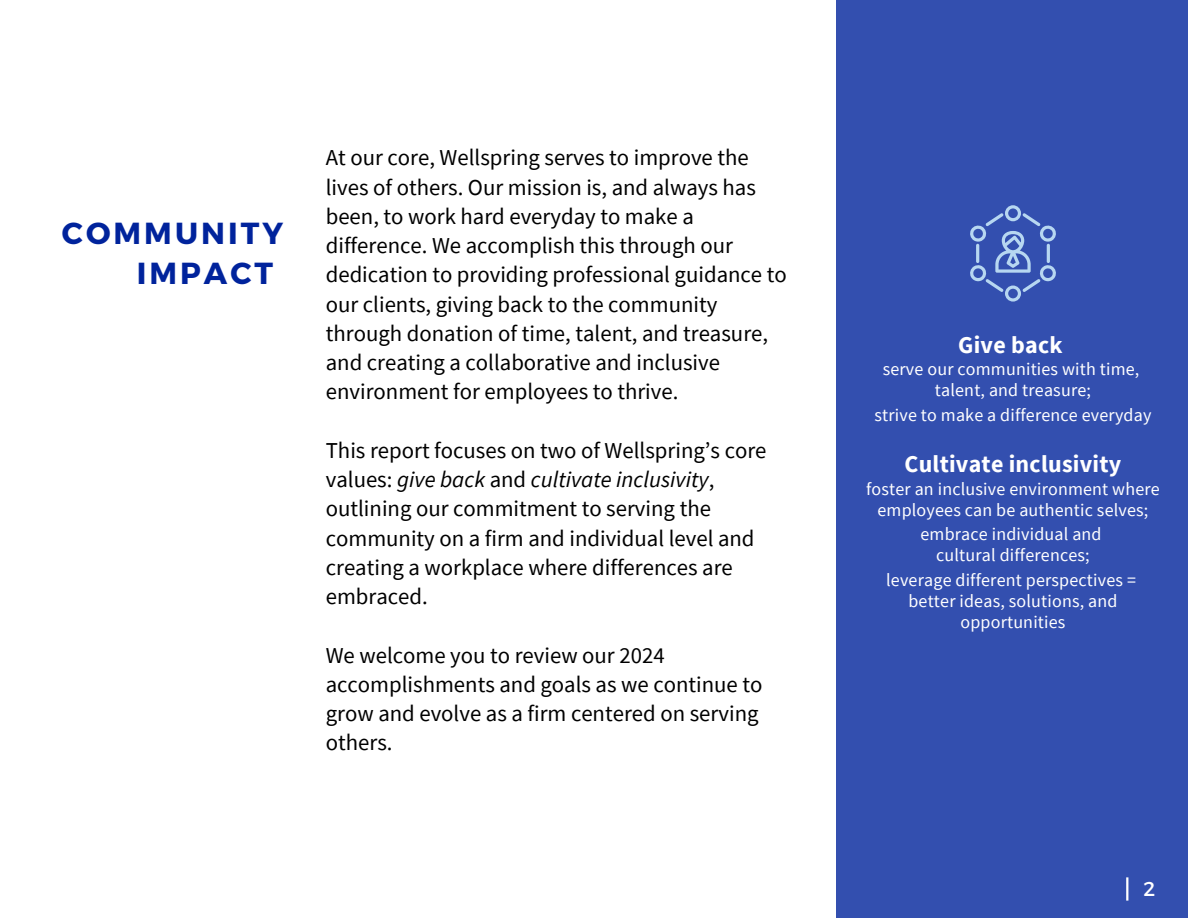
<style>
.page{position:relative;width:1188px;height:918px;background:#fff}
.page>*{position:absolute;margin:0;border:0;box-sizing:border-box;transform-origin:0 0}
.t1{font:700 30.45px/39.3px "Montserrat";letter-spacing:.1em;color:#00239c}
.t2{font:700 24px "Source Sans Pro";letter-spacing:.01em;color:#fff}
.t3{font:22.8px/29.2px "Source Sans Pro";color:#000}
.t4{font:20.1px "Montserrat";color:#fff}
.t5{font:18px/21px "Source Sans Pro";letter-spacing:.01em;color:#fff;text-align:center}
.s1{font-style:italic}
</style>
<div class="page">
<div style="left:837px;top:0;width:351px;height:918px;background:#334faf"></div>
<svg style="left:970px;top:205px;width:86px;height:97px"></svg>
<hr style="left:1126px;top:877px;width:2px;height:24px;background:#fff">
<h1 class="t1" style="left:137px;top:212px;width:148px;text-indent:-75px">COMMUNITY<br>IMPACT</h1>
<p class="t3" style="left:326px;top:143px;width:463px">At our core, Wellspring serves to improve the lives of others. Our mission is, and always has been, to work hard everyday to make a difference. We accomplish this through our dedication to providing professional guidance to our clients, giving back to the community through donation of time, talent, and treasure, and creating a collaborative and inclusive environment for employees to thrive.</p>
<p class="t3" style="left:326px;top:435px;width:442px">This report focuses on two of Wellspring’s core values: <span class="s1">give back</span> and <span class="s1">cultivate inclusivity</span>, outlining our commitment to serving the community on a firm and individual level and creating a workplace where differences are embraced.</p>
<p class="t3" style="left:326px;top:640px;width:438px">We welcome you to review our 2024 accomplishments and goals as we continue to grow and evolve as a firm centered on serving others.</p>
<h2 class="t2" style="left:958px;top:329px;width:106px">Give back</h2>
<h2 class="t5" style="left:883px;top:359px;width:258px">serve our communities with time,</h2>
<h2 class="t5" style="left:935px;top:380px;width:158px">talent, and treasure;</h2>
<p class="t5" style="left:874px;top:404px;width:279px">strive to make a difference everyday</p>
<p class="t2" style="left:905px;top:449px;width:218px">Cultivate inclusivity</p>
<p class="t5" style="left:866px;top:478px;width:295px">foster an inclusive environment where employees can be authentic selves;</p>
<p class="t5" style="left:921px;top:524px;width:183px">embrace individual and</p>
<p class="t5" style="left:936px;top:545px;width:155px">cultural differences;</p>
<p class="t5" style="left:886px;top:569px;width:251px">leverage different perspectives =</p>
<p class="t5" style="left:908px;top:590px;width:211px">better ideas, solutions, and opportunities</p>
<p class="t4" style="left:1144px;top:876px;width:13px">2</p>
</div>
